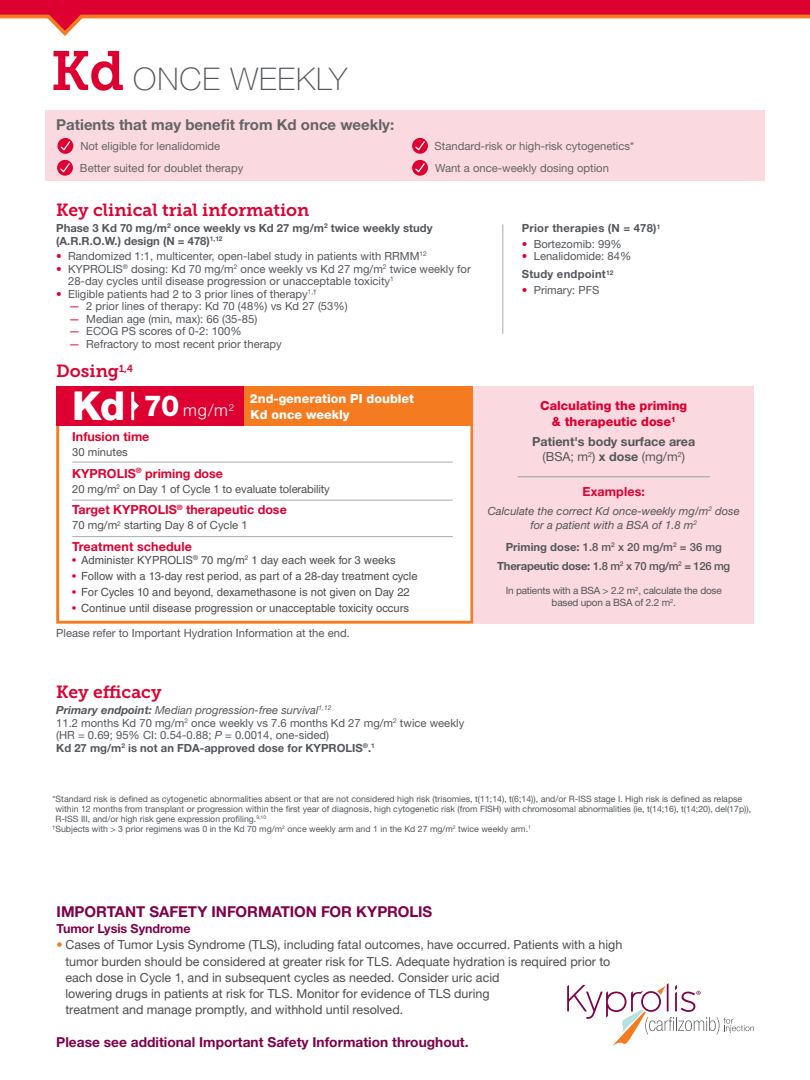
<style>
.page{position:relative;width:810px;height:1080px;background:#fff}
.page>*{position:absolute;margin:0;border:0;box-sizing:border-box;transform-origin:0 0}
.Intro_Text_47LtCnd_1{font:800 40px "Helvetica Neue LT Std";color:#fff}
.t1{font:100 31.25px "Helvetica Neue LT Std";letter-spacing:.03em;color:#53565a}
.Intro_Text_47LtCnd_1-2{font:800 29px "Helvetica Neue LT Std";color:#fff}
.t2{font:17.5px "Museo Slab 700";color:#dd0031}
.Intro_Text_47LtCnd_1-3{font:300 16.62px "Helvetica Neue LT Std";color:#fff}
.Intro_Text_47LtCnd_1-4{font:700 15px "Helvetica Neue LT Std";color:#636466}
.ISI_copy_bullet{font:700 15px "Helvetica Neue LT Std";color:#7d0049}
.ISI_HEads{font:700 13.75px "Helvetica Neue LT Std";color:#7d0049}
.t3{font:700 13.75px "Gotham";color:#fff}
.ISI_copy_bullet-2{font:12.5px/16.2px "Helvetica Neue LT Std";color:#4d4d4f}
.t4{font:700 12.5px "Helvetica Neue LT Std";color:#dd0031}
.t5{font:800 12.5px/16.2px "Helvetica Neue LT Std";color:#dd0031;text-align:center}
.t6{font:800 12.5px/16.2px "Helvetica Neue LT Std";color:#fff}
.t7{font:700 12.5px "Helvetica Neue LT Std";color:#53565a}
.t8{font:12.5px "Helvetica Neue LT Std";color:#53565a}
.ISI_copy_bullet-3{font:700 12.5px "Helvetica Neue LT Std";letter-spacing:-.005em;color:#7d0049}
.t9{font:11.25px/12.5px "Helvetica Neue LT Std";color:#53565a}
.t10{font:11.25px "Helvetica LT Std";color:#4d4d4f}
.t11{font:700 11.25px/12.5px "Helvetica Neue LT Std";color:#53565a}
.Intro_Text_47LtCnd_1-5{font:11.25px "Helvetica Neue LT Std";color:#636466}
.t12{font:italic 11.25px/13.8px "Helvetica Neue LT Std";color:#53565a;text-align:center}
.t13{font:11.25px "Helvetica Neue LT Std";letter-spacing:-.01em;color:#4d4d4f}
.t14{font:500 11.25px "Helvetica Neue LT Std";letter-spacing:-.03em;color:#53565a}
.t15{font:700 11.25px "Helvetica Neue LT Std";letter-spacing:.02em;color:#53565a}
.t16{font:10px/12.5px "Helvetica Neue LT Std";letter-spacing:-.02em;color:#53565a;text-align:center}
.t17{font:8.75px/10px "Helvetica Neue LT Std";color:#53565a}
.s1{font-family:"Museo Slab 700";font-weight:400;font-size:55px;color:#dd0031}
.s2{color:#dd0031}
.s3{font-weight:700}
.s4{font-style:italic}
.s5{color:#f47b20}
</style>
<div class="page">
<svg style="left:0;top:0;width:810px;height:36px"></svg>
<div style="left:45px;top:111px;width:720px;height:70px;background:#fad9e0"></div>
<svg style="left:57px;top:138px;width:16px;height:16px"></svg>
<svg style="left:59px;top:140px;width:12px;height:12px"></svg>
<svg style="left:57px;top:160px;width:16px;height:16px"></svg>
<svg style="left:59px;top:162px;width:12px;height:12px"></svg>
<svg style="left:412px;top:160px;width:16px;height:16px"></svg>
<svg style="left:414px;top:162px;width:12px;height:12px"></svg>
<svg style="left:412px;top:138px;width:16px;height:16px"></svg>
<svg style="left:414px;top:140px;width:12px;height:12px"></svg>
<div style="left:56px;top:386px;width:417px;height:238px;border:3px solid #f47b20"></div>
<div style="left:57px;top:386px;width:416px;height:39px;background:#f47b20"></div>
<div style="left:56px;top:386px;width:187px;height:39px;background:#dd0031"></div>
<div style="left:473px;top:386px;width:281px;height:238px;background:#fad9e0"></div>
<hr style="left:131px;top:392px;width:3px;height:28px;background:#fff">
<svg style="left:134px;top:399px;width:5px;height:14px"></svg>
<hr style="left:72px;top:462px;width:381px;height:1px;background:#a9abac">
<hr style="left:72px;top:500px;width:381px;height:1px;background:#a9abac">
<hr style="left:72px;top:536px;width:381px;height:1px;background:#a9abac">
<hr style="left:518px;top:476px;width:192px;height:1px;background:#a9abac">
<svg style="left:567px;top:983px;width:187px;height:63px"></svg>
<hr style="left:502px;top:224px;width:1px;height:110px;background:#a9abac">
<p class="t1" style="left:51px;top:61px;width:298px"><span class="s1">Kd</span> ONCE WEEKLY</p>
<p class="Intro_Text_47LtCnd_1-4" style="left:56px;top:115px;width:340px">Patients that may benefit from Kd once weekly:</p>
<p class="Intro_Text_47LtCnd_1-5" style="left:435px;top:139px;width:201px">Standard-risk or high-risk cytogenetics*</p>
<p class="Intro_Text_47LtCnd_1-5" style="left:80px;top:139px;width:142px">Not eligible for lenalidomide</p>
<p class="Intro_Text_47LtCnd_1-5" style="left:80px;top:161px;width:165px">Better suited for doublet therapy</p>
<p class="Intro_Text_47LtCnd_1-5" style="left:435px;top:161px;width:175px">Want a once-weekly dosing option</p>
<h2 class="t2" style="left:56px;top:200px;width:255px">Key clinical trial information</h2>
<p class="t11" style="left:56px;top:222px;width:378px">Phase 3 Kd 70 mg/m<sup>2</sup> once weekly vs Kd 27 mg/m<sup>2</sup> twice weekly study (A.R.R.O.W.) design (N = 478)<sup>1,12</sup></p>
<p class="t9" style="left:56px;top:250px;width:372px"><span class="s2">•</span> Randomized 1:1, multicenter, open-label study in patients with RRMM<sup>12</sup></p>
<p class="t9" style="left:68px;top:262px;width:404px;text-indent:-12px"><span class="s2">•</span> KYPROLIS<sup>®</sup> dosing: Kd 70 mg/m<sup>2</sup> once weekly vs Kd 27 mg/m<sup>2</sup> twice weekly for<br>28-day cycles until disease progression or unacceptable toxicity<sup>1</sup></p>
<p class="t9" style="left:56px;top:287px;width:262px"><span class="s2">•</span> Eligible patients had 2 to 3 prior lines of therapy<sup>1,†</sup></p>
<p class="t9" style="left:69px;top:300px;width:280px"><span class="s2">—</span> 2 prior lines of therapy: Kd 70 (48%) vs Kd 27 (53%)</p>
<p class="t9" style="left:69px;top:312px;width:190px"><span class="s2">—</span> Median age (min, max): 66 (35-85)</p>
<p class="t9" style="left:69px;top:325px;width:174px"><span class="s2">—</span> ECOG PS scores of 0-2: 100%</p>
<p class="t9" style="left:69px;top:337px;width:215px"><span class="s2">—</span> Refractory to most recent prior therapy</p>
<h2 class="t2" style="left:56px;top:362px;width:78px">Dosing<sup>1,4</sup></h2>
<p class="Intro_Text_47LtCnd_1" style="left:72px;top:382px;width:55px">Kd</p>
<p class="Intro_Text_47LtCnd_1-2" style="left:144px;top:389px;width:37px">70</p>
<p class="Intro_Text_47LtCnd_1-3" style="left:183px;top:400px;width:53px">mg/m<sup>2</sup></p>
<p class="t6" style="left:250px;top:390px;width:166px">2nd-generation PI doublet<br>Kd once weekly</p>
<p class="t3" style="left:229px;top:393px;width:76px">IMiD-FREE</p>
<p class="t3" style="left:286px;top:393px;width:76px">IMiD-FREE</p>
<p class="t4" style="left:72px;top:429px;width:79px">Infusion time</p>
<p class="t13" style="left:72px;top:445px;width:57px">30 minutes</p>
<p class="t4" style="left:72px;top:465px;width:152px">KYPROLIS<sup>®</sup> priming dose</p>
<p class="t13" style="left:72px;top:482px;width:259px">20 mg/m<sup>2</sup> on Day 1 of Cycle 1 to evaluate tolerability</p>
<p class="t4" style="left:72px;top:502px;width:216px">Target KYPROLIS<sup>®</sup> therapeutic dose</p>
<p class="t13" style="left:72px;top:519px;width:177px">70 mg/m<sup>2</sup> starting Day 8 of Cycle 1</p>
<p class="t4" style="left:72px;top:539px;width:121px">Treatment schedule</p>
<p class="t10" style="left:72px;top:554px;width:325px"><span class="s2">•</span> Administer KYPROLIS<sup>®</sup> 70 mg/m<sup>2</sup> 1 day each week for 3 weeks</p>
<p class="t10" style="left:72px;top:570px;width:347px"><span class="s2">•</span> Follow with a 13-day rest period, as part of a 28-day treatment cycle</p>
<p class="t10" style="left:72px;top:586px;width:339px"><span class="s2">•</span> For Cycles 10 and beyond, dexamethasone is not given on Day 22</p>
<p class="t10" style="left:72px;top:602px;width:338px"><span class="s2">•</span> Continue until disease progression or unacceptable toxicity occurs</p>
<h2 class="t9" style="left:56px;top:627px;width:295px">Please refer to Important Hydration Information at the end.</h2>
<p class="t15" style="left:522px;top:221px;width:140px">Prior therapies (N = 478)<sup>1</sup></p>
<p class="t9" style="left:522px;top:237px;width:102px"><span class="s2">•</span> Bortezomib: 99%</p>
<p class="t9" style="left:522px;top:250px;width:111px"><span class="s2">•</span> Lenalidomide: 84%</p>
<p class="t15" style="left:522px;top:267px;width:93px">Study endpoint<sup>12</sup></p>
<p class="t9" style="left:522px;top:283px;width:79px"><span class="s2">•</span> Primary: PFS</p>
<p class="t5" style="left:540px;top:397px;width:149px">Calculating the priming &amp; therapeutic dose<sup>1</sup></p>
<p class="t7" style="left:532px;top:434px;width:164px">Patient's body surface area</p>
<p class="t8" style="left:543px;top:449px;width:144px">(BSA; m<sup>2</sup>) <span class="s3">x dose</span> (mg/m<sup>2</sup>)</p>
<p class="t4" style="left:583px;top:484px;width:64px">Examples:</p>
<p class="t12" style="left:488px;top:504px;width:253px">Calculate the correct Kd once-weekly mg/m<sup>2</sup> dose for a patient with a BSA of 1.8 m<sup>2</sup></p>
<p class="t14" style="left:506px;top:540px;width:218px"><span class="s3">Priming dose:</span> 1.8 m<sup>2</sup> x 20 mg/m<sup>2</sup> = 36 mg</p>
<p class="t14" style="left:497px;top:559px;width:234px"><span class="s3">Therapeutic dose:</span> 1.8 m<sup>2</sup> x 70 mg/m<sup>2</sup> = 126 mg</p>
<p class="t16" style="left:506px;top:584px;width:218px">In patients with a BSA &gt; 2.2 m<sup>2</sup>, calculate the dose based upon a BSA of 2.2 m<sup>2</sup>.</p>
<h2 class="t2" style="left:56px;top:682px;width:107px">Key efficacy</h2>
<p class="t12" style="left:56px;top:703px;width:277px"><span class="s3">Primary endpoint:</span> Median progression-free survival<sup>1,12</sup></p>
<p class="t9" style="left:56px;top:716px;width:410px">11.2 months Kd 70 mg/m<sup>2</sup> once weekly vs 7.6 months Kd 27 mg/m<sup>2</sup> twice weekly</p>
<p class="t9" style="left:56px;top:729px;width:274px">(HR = 0.69; 95% CI: 0.54-0.88; <span class="s4">P</span> = 0.0014, one-sided)</p>
<p class="t11" style="left:56px;top:741px;width:320px">Kd 27 mg/m<sup>2</sup> is not an FDA-approved dose for KYPROLIS<sup>®</sup>.<sup>1</sup></p>
<p class="t17" style="left:56px;top:793px;width:697px;text-indent:-3px">*Standard risk is defined as cytogenetic abnormalities absent or that are not considered high risk (trisomies, t(11;14), t(6;14)), and/or R-ISS stage I. High risk is defined as relapse within 12 months from transplant or progression within the first year of diagnosis, high cytogenetic risk (from FISH) with chromosomal abnormalities (ie, t(14;16), t(14;20), del(17p)),<br>R-ISS III, and/or high risk gene expression profiling.<sup>9,10</sup></p>
<p class="t17" style="left:52px;top:823px;width:480px"><sup>†</sup>Subjects with &gt; 3 prior regimens was 0 in the Kd 70 mg/m<sup>2</sup> once weekly arm and 1 in the Kd 27 mg/m<sup>2</sup> twice weekly arm.<sup>1</sup></p>
<p class="ISI_copy_bullet" style="left:57px;top:902px;width:377px">IMPORTANT SAFETY INFORMATION FOR KYPROLIS</p>
<p class="ISI_copy_bullet-3" style="left:57px;top:921px;width:135px">Tumor Lysis Syndrome</p>
<p class="ISI_copy_bullet-2" style="left:65px;top:937px;width:558px;text-indent:-9px"><span class="s5">•</span> Cases of Tumor Lysis Syndrome (TLS), including fatal outcomes, have occurred. Patients with a high tumor burden should be considered at greater risk for TLS. Adequate hydration is required prior to each dose in Cycle 1, and in subsequent cycles as needed. Consider uric acid<br>lowering drugs in patients at risk for TLS. Monitor for evidence of TLS during<br>treatment and manage promptly, and withhold until resolved.</p>
<p class="ISI_HEads" style="left:56px;top:1034px;width:414px">Please see additional Important Safety Information throughout.</p>
</div>
